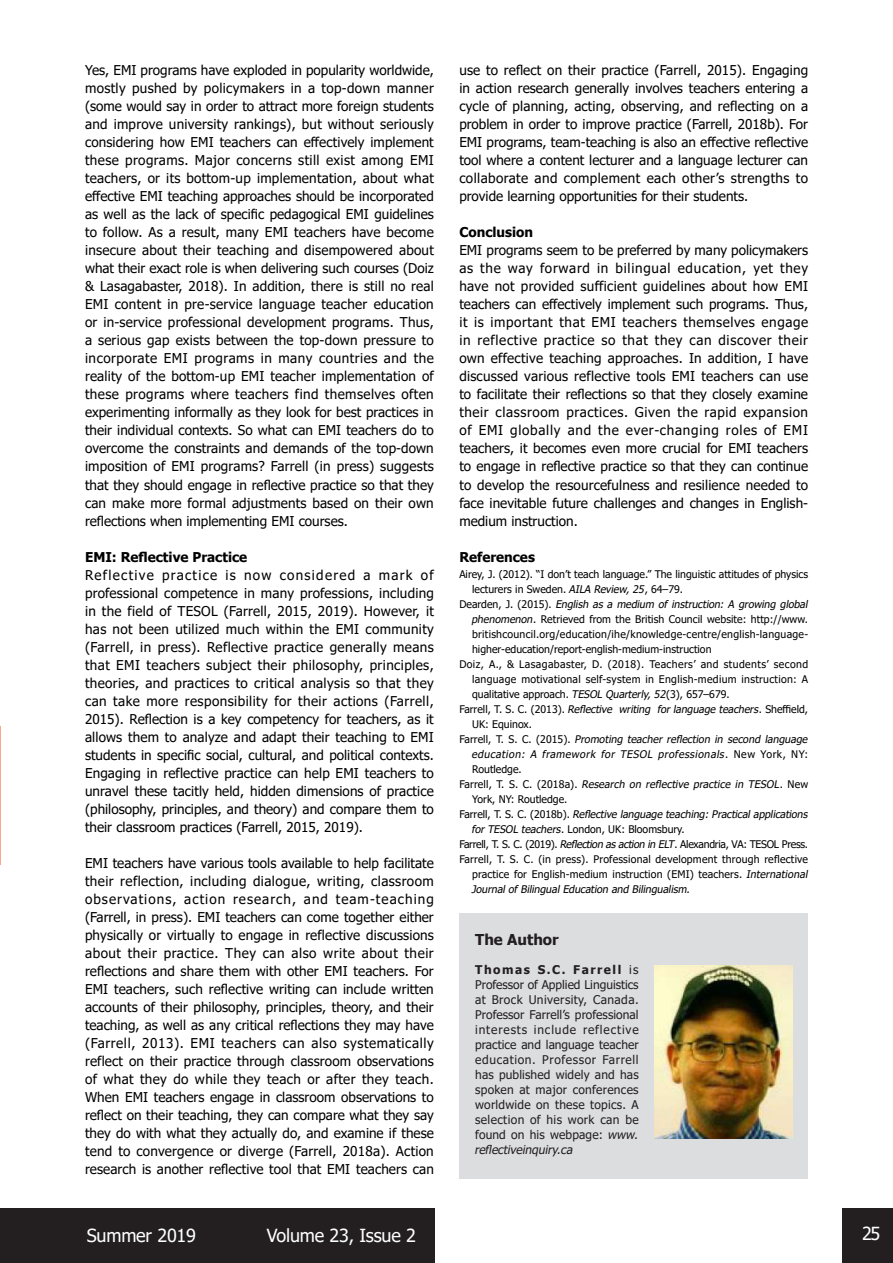
<style>
.page{position:relative;width:893px;height:1263px;background:#fff}
.page>*{position:absolute;margin:0;border:0;box-sizing:border-box;transform-origin:0 0}
.t1{font:18px "Tahoma";letter-spacing:-.01em;color:#fff}
.t2{font:700 15px "Tahoma";color:#231f20}
.t3{font:13.5px/18px "Tahoma";color:#000;text-align:justify}
.t4{font:700 13.5px "Tahoma";color:#000}
.t5{font:12px/15px "Tahoma";letter-spacing:.02em;color:#231f20}
.t6{font:10.5px "Tahoma";letter-spacing:.005em;color:#000}
.t7{font:italic 10.5px "Tahoma";letter-spacing:.04em;color:#000}
.t8{font:10.5px "Tahoma";letter-spacing:.025em;color:#000}
.t9{font:10.5px "Tahoma";letter-spacing:-.025em;color:#000}
.t10{font:10.5px "Tahoma";letter-spacing:.04em;color:#000}
.s1{font-style:italic}
.s2{font-style:normal}
.s3{font-weight:700}
</style>
<div class="page">
<div style="left:1px;top:1208px;width:434px;height:55px;background:#231f20"></div>
<div style="left:842px;top:1208px;width:51px;height:55px;background:#231f20"></div>
<hr style="left:0;top:1208px;width:1px;height:55px;background:#231f20">
<div style="left:459px;top:914px;width:349px;height:265px;background:#dcdddf"></div>
<img style="left:655px;top:966px;width:138px;height:173px">
<hr style="left:0;top:727px;width:1px;height:138px;background:#f8a989">
<p class="t3" style="left:85px;top:62px;width:350px">Yes, EMI programs have exploded in popularity worldwide, mostly pushed by policymakers in a top-down manner (some would say in order to attract more foreign students and improve university rankings), but without seriously considering how EMI teachers can effectively implement these programs. Major concerns still exist among EMI teachers, or its bottom-up implementation, about what effective EMI teaching approaches should be incorporated as well as the lack of specific pedagogical EMI guidelines to follow. As a result, many EMI teachers have become insecure about their teaching and disempowered about what their exact role is when delivering such courses (Doiz &amp; Lasagabaster, 2018). In addition, there is still no real EMI content in pre-service language teacher education or in-service professional development programs. Thus, a serious gap exists between the top-down pressure to incorporate EMI programs in many countries and the reality of the bottom-up EMI teacher implementation of these programs where teachers find themselves often experimenting informally as they look for best practices in their individual contexts. So what can EMI teachers do to overcome the constraints and demands of the top-down imposition of EMI programs? Farrell (in press) suggests that they should engage in reflective practice so that they can make more formal adjustments based on their own reflections when implementing EMI courses.</p>
<p class="t4" style="left:85px;top:547px;width:164px">EMI: Reflective Practice</p>
<p class="t3" style="left:85px;top:566px;width:350px">Reflective practice is now considered a mark of professional competence in many professions, including in the field of TESOL (Farrell, 2015, 2019). However, it has not been utilized much within the EMI community (Farrell, in press). Reflective practice generally means that EMI teachers subject their philosophy, principles, theories, and practices to critical analysis so that they can take more responsibility for their actions (Farrell, 2015). Reflection is a key competency for teachers, as it allows them to analyze and adapt their teaching to EMI students in specific social, cultural, and political contexts.<br>Engaging in reflective practice can help EMI teachers to unravel these tacitly held, hidden dimensions of practice (philosophy, principles, and theory) and compare them to their classroom practices (Farrell, 2015, 2019).</p>
<p class="t3" style="left:85px;top:854px;width:350px">EMI teachers have various tools available to help facilitate their reflection, including dialogue, writing, classroom observations, action research, and team-teaching (Farrell, in press). EMI teachers can come together either physically or virtually to engage in reflective discussions about their practice. They can also write about their reflections and share them with other EMI teachers. For EMI teachers, such reflective writing can include written accounts of their philosophy, principles, theory, and their teaching, as well as any critical reflections they may have (Farrell, 2013). EMI teachers can also systematically reflect on their practice through classroom observations of what they do while they teach or after they teach.<br>When EMI teachers engage in classroom observations to reflect on their teaching, they can compare what they say they do with what they actually do, and examine if these tend to convergence or diverge (Farrell, 2018a). Action research is another reflective tool that EMI teachers can</p>
<p class="t3" style="left:459px;top:62px;width:350px">use to reflect on their practice (Farrell, 2015). Engaging in action research generally involves teachers entering a cycle of planning, acting, observing, and reflecting on a problem in order to improve practice (Farrell, 2018b). For EMI programs, team-teaching is also an effective reflective tool where a content lecturer and a language lecturer can collaborate and complement each other’s strengths to provide learning opportunities for their students.</p>
<p class="t4" style="left:459px;top:223px;width:75px">Conclusion</p>
<p class="t3" style="left:459px;top:242px;width:350px">EMI programs seem to be preferred by many policymakers as the way forward in bilingual education, yet they have not provided sufficient guidelines about how EMI teachers can effectively implement such programs. Thus, it is important that EMI teachers themselves engage in reflective practice so that they can discover their own effective teaching approaches. In addition, I have discussed various reflective tools EMI teachers can use to facilitate their reflections so that they closely examine their classroom practices. Given the rapid expansion of EMI globally and the ever-changing roles of EMI teachers, it becomes even more crucial for EMI teachers to engage in reflective practice so that they can continue to develop the resourcefulness and resilience needed to face inevitable future challenges and changes in English&shy;medium instruction.</p>
<p class="t4" style="left:459px;top:548px;width:77px">References</p>
<p class="t6" style="left:459px;top:567px;width:350px">Airey, J. (2012). “I don’t teach language.” The linguistic attitudes of physics</p>
<p class="t6" style="left:472px;top:582px;width:212px">lecturers in Sweden. <span class="s1">AILA Review,25</span>, 64–79.</p>
<p class="t7" style="left:459px;top:597px;width:352px"><span class="s2">D e a r d e n , J . ( 2 0 1 5 ) .</span> English as a medium of instruction: A growing global</p>
<p class="t6" style="left:471px;top:612px;width:338px"><span class="s1">phenomenon</span>. Retrieved from the British Council website: http://www.</p>
<p class="t8" style="left:472px;top:627px;width:337px">britishcouncil.org/education/ihe/knowledge-centre/english-language-</p>
<p class="t6" style="left:472px;top:642px;width:241px">higher-education/report-english-medium-instruction</p>
<p class="t10" style="left:459px;top:657px;width:350px">Doiz, A., &amp; Lasagabaster, D. (2018). Teachers’ and students’ second</p>
<p class="t8" style="left:472px;top:672px;width:337px">language motivational self-system in English-medium instruction: A</p>
<p class="t6" style="left:472px;top:687px;width:259px">qualitative approach. <span class="s1">TESOL Quarterly,52</span>(3), 657–679.</p>
<p class="t7" style="left:459px;top:702px;width:350px"><span class="s2">Fa r r e l l , T. S . C . ( 2 0 1 3 ) .</span> Reflective writing for language teachers<span class="s2">. S h e ffi e l d ,</span></p>
<p class="t6" style="left:472px;top:717px;width:61px">UK: Equinox.</p>
<p class="t7" style="left:459px;top:732px;width:352px"><span class="s2">Fa r r e l l , T. S . C . ( 2 0 1 5 ) .</span> Promoting teacher reflection in second language</p>
<p class="t7" style="left:471px;top:747px;width:338px">education: A framework for TESOL professionals<span class="s2">. N e w Yo r k , N Y :</span></p>
<p class="t6" style="left:472px;top:762px;width:51px">Routledge.</p>
<p class="t7" style="left:459px;top:777px;width:350px"><span class="s2">Fa r r e l l , T. S . C . ( 2 0 1 8 a ) .</span> Research on reflective practice in TESOL<span class="s2">. N e w</span></p>
<p class="t6" style="left:472px;top:792px;width:97px">York, NY: Routledge.</p>
<p class="t7" style="left:459px;top:807px;width:352px"><span class="s2">Fa r r e l l , T. S . C . ( 2 0 1 8 b ) .</span> Reflective language teaching:Practicalapplications</p>
<p class="t6" style="left:471px;top:822px;width:215px"><span class="s1">forTESOL teachers</span>. London, UK: Bloomsbury.</p>
<p class="t9" style="left:459px;top:837px;width:350px">Farrell, T. S. C. (2019). <span class="s1">Reflection asaction in ELT</span>. Alexandria, VA: TESOL Press.</p>
<p class="t6" style="left:459px;top:852px;width:350px">Farrell, T. S. C. (in press). Professional development through reflective</p>
<p class="t6" style="left:472px;top:867px;width:340px">practice for English-medium instruction (EMI) teachers. <span class="s1">International</span></p>
<p class="t7" style="left:471px;top:882px;width:223px">Journalof BilingualEducation and Bilingualism.</p>
<p class="t2" style="left:475px;top:929px;width:85px">The Author</p>
<p class="t5" style="left:474px;top:963px;width:168px"><span class="s3">Thomas S.C. Farrell</span> is<br>Professor of Applied Linguistics at Brock University, Canada.<br>Professor Farrell’s professional interests include reflective practice and language teacher education. Professor Farrell has published widely and has spoken at major conferences worldwide on these topics. A selection of his work can be found on his webpage: <span class="s1">www. reflectiveinquiry.ca</span></p>
<h1 class="t1" style="left:87px;top:1223px;width:111px">Summer 2019</h1>
<h1 class="t1" style="left:267px;top:1223px;width:151px">Volume 23, Issue 2</h1>
<h1 class="t1" style="left:862px;top:1221px;width:20px">25</h1>
</div>
